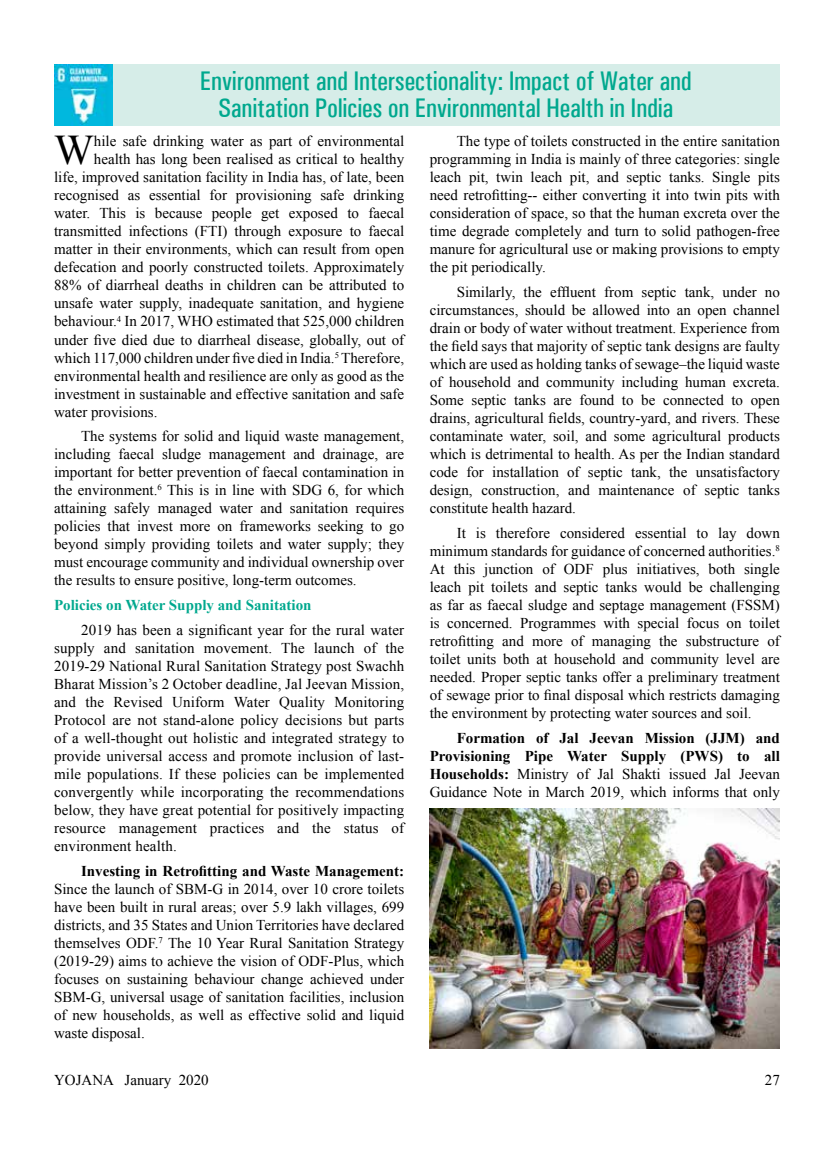
<style>
.page{position:relative;width:834px;height:1157px;background:#fff}
.page>*{position:absolute;margin:0;border:0;box-sizing:border-box;transform-origin:0 0}
.t1{font:42.15px "Times New Roman";color:#000}
.t2{font:500 condensed 27px/26.4px "Univers";letter-spacing:-.01em;color:#00a88e;text-align:center}
.t3{font:15px/18px "Times New Roman";color:#000;text-align:justify}
.t4{font:700 15px/18px "Times New Roman";color:#000;text-align:justify}
.t5{font:700 15px "Times New Roman";color:#00a88e}
.s1{font-weight:400}
</style>
<div class="page">
<img style="left:429px;top:809px;width:350px;height:239px">
<div style="left:54px;top:64px;width:725px;height:62px;background:#d6ede8"></div>
<img style="left:54px;top:64px;width:59px;height:62px">
<h2 class="t2" style="left:200px;top:68px;width:493px">Environment and Intersectionality: Impact of Water and<br>Sanitation Policies on Environmental Health in India</h2>
<h1 class="t1" style="left:54px;top:121px;width:41px">W</h1>
<p class="t3" style="left:94px;top:132px;width:312px">hile safe drinking water as part of environmental</p>
<p class="t3" style="left:94px;top:150px;width:312px">health has long been realised as critical to healthy</p>
<p class="t3" style="left:54px;top:168px;width:351px">life, improved sanitation facility in India has, of late, been</p>
<p class="t3" style="left:54px;top:186px;width:351px">recognised as essential for provisioning safe drinking</p>
<p class="t3" style="left:54px;top:204px;width:351px">water. This is because people get exposed to faecal</p>
<p class="t3" style="left:54px;top:222px;width:351px">transmitted infections (FTI) through exposure to faecal</p>
<p class="t3" style="left:54px;top:240px;width:351px">matter in their environments, which can result from open</p>
<p class="t3" style="left:54px;top:258px;width:351px">defecation and poorly constructed toilets. Approximately</p>
<p class="t3" style="left:54px;top:276px;width:351px">88% of diarrheal deaths in children can be attributed to</p>
<p class="t3" style="left:54px;top:294px;width:351px">unsafe water supply, inadequate sanitation, and hygiene</p>
<p class="t3" style="left:54px;top:312px;width:351px">behaviour.<sup>4</sup> In 2017, WHO estimated that 525,000 children</p>
<p class="t3" style="left:54px;top:330px;width:351px">under five died due to diarrheal disease, globally, out of</p>
<p class="t3" style="left:54px;top:348px;width:351px">which 117,000 children under five died in India.<sup>5</sup> Therefore,</p>
<p class="t3" style="left:54px;top:366px;width:351px">environmental health and resilience are only as good as the</p>
<p class="t3" style="left:54px;top:384px;width:351px">investment in sustainable and effective sanitation and safe</p>
<p class="t3" style="left:54px;top:402px;width:105px">water provisions.</p>
<p class="t3" style="left:54px;top:427px;width:351px;text-indent:27px">The systems for solid and liquid waste management, including faecal sludge management and drainage, are important for better prevention of faecal contamination in the environment.<sup>6</sup> This is in line with SDG 6, for which attaining safely managed water and sanitation requires policies that invest more on frameworks seeking to go beyond simply providing toilets and water supply; they must encourage community and individual ownership over the results to ensure positive, long-term outcomes.</p>
<p class="t5" style="left:54px;top:594px;width:259px">Policies on Water Supply and Sanitation</p>
<p class="t3" style="left:54px;top:620px;width:352px;text-indent:27px">2019 has been a significant year for the rural water supply and sanitation movement. The launch of the 2019-29 National Rural Sanitation Strategy post Swachh Bharat Mission’s 2 October deadline, Jal Jeevan Mission, and the Revised Uniform Water Quality Monitoring Protocol are not stand-alone policy decisions but parts of a well-thought out holistic and integrated strategy to provide universal access and promote inclusion of last&shy;mile populations. If these policies can be implemented convergently while incorporating the recommendations below, they have great potential for positively impacting resource management practices and the status of environment health.</p>
<p class="t4" style="left:81px;top:861px;width:324px">Investing in Retrofitting and Waste Management:</p>
<p class="t3" style="left:54px;top:879px;width:351px">Since the launch of SBM-G in 2014, over 10 crore toilets have been built in rural areas; over 5.9 lakh villages, 699 districts, and 35 States and Union Territories have declared themselves ODF.<sup>7</sup> The 10 Year Rural Sanitation Strategy (2019-29) aims to achieve the vision of ODF-Plus, which focuses on sustaining behaviour change achieved under SBM-G, universal usage of sanitation facilities, inclusion of new households, as well as effective solid and liquid waste disposal.</p>
<p class="t3" style="left:429px;top:132px;width:351px;text-indent:27px">The type of toilets constructed in the entire sanitation programming in India is mainly of three categories: single leach pit, twin leach pit, and septic tanks. Single pits need retrofitting-- either converting it into twin pits with consideration of space, so that the human excreta over the time degrade completely and turn to solid pathogen-free manure for agricultural use or making provisions to empty the pit periodically.</p>
<p class="t3" style="left:429px;top:283px;width:351px;text-indent:27px">Similarly, the effluent from septic tank, under no circumstances, should be allowed into an open channel drain or body of water without treatment. Experience from the field says that majority of septic tank designs are faulty which are used as holding tanks of sewage–the liquid waste of household and community including human excreta.<br>Some septic tanks are found to be connected to open drains, agricultural fields, country-yard, and rivers. These contaminate water, soil, and some agricultural products which is detrimental to health. As per the Indian standard code for installation of septic tank, the unsatisfactory design, construction, and maintenance of septic tanks constitute health hazard.</p>
<p class="t3" style="left:429px;top:523px;width:351px;text-indent:27px">It is therefore considered essential to lay down minimum standards for guidance of concerned authorities.<sup>8<br></sup>At this junction of ODF plus initiatives, both single leach pit toilets and septic tanks would be challenging as far as faecal sludge and septage management (FSSM) is concerned. Programmes with special focus on toilet retrofitting and more of managing the substructure of toilet units both at household and community level are needed. Proper septic tanks offer a preliminary treatment of sewage prior to final disposal which restricts damaging the environment by protecting water sources and soil.</p>
<p class="t4" style="left:429px;top:728px;width:351px;text-indent:27px">Formation of Jal Jeevan Mission (JJM) and Provisioning Pipe Water Supply (PWS) to all Households: <span class="s1">Ministry of Jal Shakti issued Jal Jeevan Guidance Note in March 2019, which informs that only</span></p>
<p class="t3" style="left:54px;top:1070px;width:156px">YOJANA January 2020</p>
<p class="t3" style="left:764px;top:1070px;width:16px">27</p>
</div>
